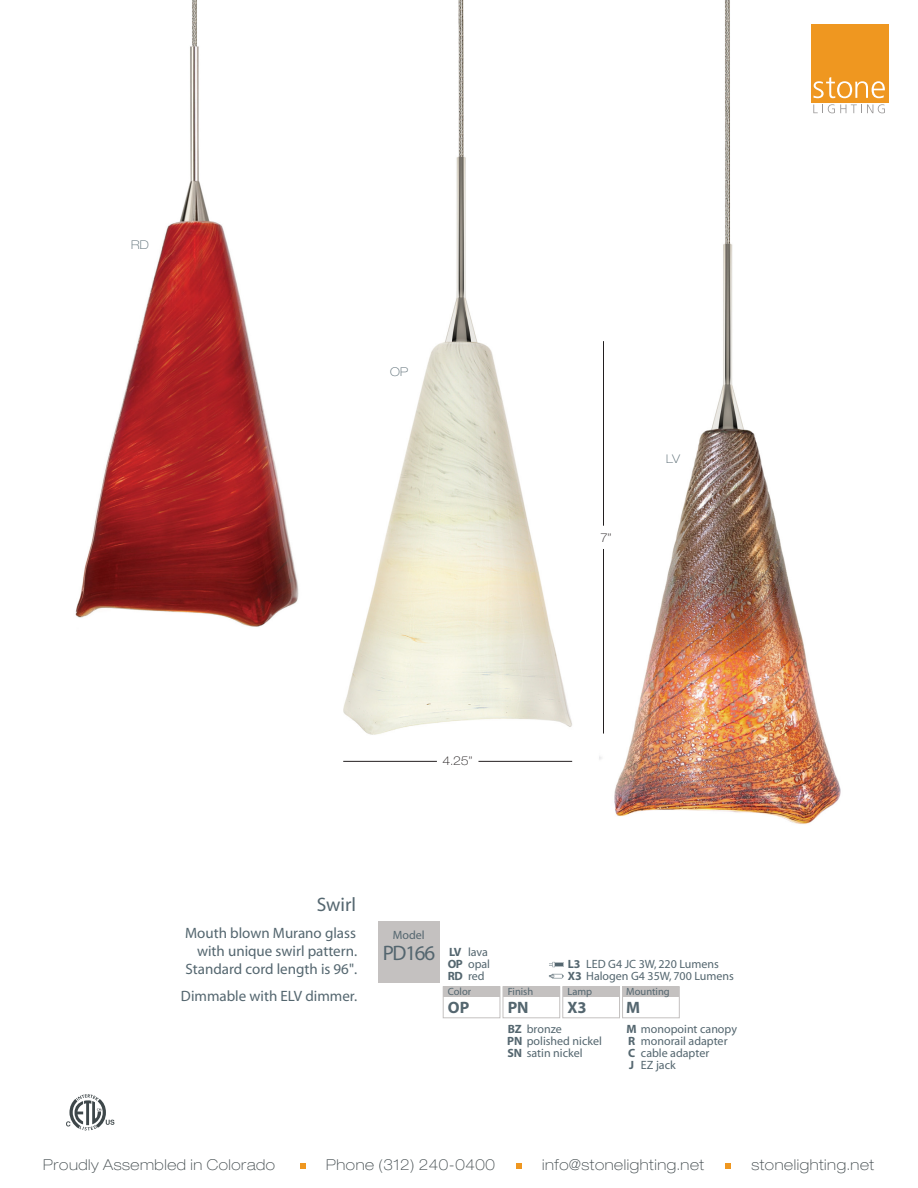
<style>
.page{position:relative;width:918px;height:1188px;background:#fff}
.page>*{position:absolute;margin:0;border:0;box-sizing:border-box;transform-origin:0 0}
.t1{font:21px "Myriad";letter-spacing:-.06em;color:#54666f}
.t2{font:19.5px "Myriad";color:#54666f}
.t3{font:700 16.5px "Myriad";color:#54666f}
.t4{font:15px/18px "Myriad";color:#54666f;text-align:right}
.t5{font:100 expanded 15px "Helvetica Neue LT Std";letter-spacing:.04em;color:#3f484b}
.t6{font:12px/12px "Myriad";color:#54666f}
.t7{font:100 expanded 12px "Helvetica Neue LT Std";color:#231f20}
.t8{font:100 expanded 12px "Helvetica Neue LT Std";color:#54666f}
.t9{font:700 12px "Myriad";color:#54666f}
.t10{font:10.5px "Myriad";color:#54666f}
.s1{font-weight:700}
</style>
<div class="page">
<img style="left:75px;top:0;width:224px;height:627px">
<img style="left:343px;top:0;width:230px;height:762px">
<img style="left:599px;top:0;width:266px;height:824px">
<div style="left:443px;top:986px;width:57px;height:32px;border:1px solid #c4c1c0"></div>
<div style="left:503px;top:986px;width:57px;height:32px;border:1px solid #c4c1c0"></div>
<div style="left:562px;top:986px;width:58px;height:32px;border:1px solid #c4c1c0"></div>
<div style="left:443px;top:987px;width:57px;height:10px;background:#c4c1c0"></div>
<div style="left:503px;top:987px;width:57px;height:10px;background:#c4c1c0"></div>
<div style="left:563px;top:987px;width:57px;height:10px;background:#c4c1c0"></div>
<div style="left:622px;top:986px;width:58px;height:32px;border:1px solid #c4c1c0"></div>
<div style="left:623px;top:987px;width:56px;height:10px;background:#c4c1c0"></div>
<div style="left:378px;top:921px;width:61px;height:62px;background:#c4c1c0"></div>
<svg style="left:549px;top:974px;width:15px;height:4px"></svg>
<svg style="left:549px;top:962px;width:15px;height:5px"></svg>
<svg style="left:66px;top:1094px;width:48px;height:37px"></svg>
<svg style="left:813px;top:104px;width:72px;height:9px"></svg>
<div style="left:811px;top:24px;width:78px;height:78px;background:#ef9720"></div>
<svg style="left:813px;top:77px;width:72px;height:21px"></svg>
<hr style="left:603px;top:341px;width:1px;height:185px;background:#231f20">
<hr style="left:603px;top:549px;width:1px;height:185px;background:#231f20">
<hr style="left:478px;top:761px;width:94px;height:1px;background:#231f20">
<hr style="left:343px;top:761px;width:94px;height:1px;background:#231f20">
<svg style="left:300px;top:1163px;width:6px;height:5px"></svg>
<svg style="left:516px;top:1163px;width:5px;height:5px"></svg>
<svg style="left:725px;top:1163px;width:6px;height:5px"></svg>
<p class="t8" style="left:131px;top:238px;width:19px">RD</p>
<p class="t8" style="left:390px;top:365px;width:20px">OP</p>
<p class="t7" style="left:600px;top:531px;width:13px">7”</p>
<p class="t8" style="left:666px;top:452px;width:16px">LV</p>
<p class="t7" style="left:443px;top:754px;width:32px">4.25”</p>
<h2 class="t2" style="left:317px;top:895px;width:41px">Swirl</h2>
<p class="t4" style="left:185px;top:925px;width:174px">Mouth blown Murano glass with unique swirl pattern.<br>Standard cord length is 96".</p>
<p class="t4" style="left:181px;top:988px;width:178px">Dimmable with ELV dimmer.</p>
<p class="t6" style="left:393px;top:929px;width:33px">Model</p>
<h1 class="t1" style="left:383px;top:942px;width:54px">PD166</h1>
<p class="t6" style="left:468px;top:947px;width:21px">lava</p>
<p class="t6" style="left:448px;top:947px;width:44px"><span class="s1">LV<br>OP</span> opal<br><span class="s1">RD</span> red</p>
<p class="t6" style="left:568px;top:959px;width:168px;text-align:center">LED G4 JC 3W, 220 Lumens<br><span class="s1">X3</span> Halogen G4 35W, 700 Lumens</p>
<p class="t9" style="left:568px;top:958px;width:14px">L3</p>
<p class="t10" style="left:448px;top:986px;width:25px">Color</p>
<p class="t10" style="left:508px;top:986px;width:27px">Finish</p>
<p class="t10" style="left:568px;top:986px;width:26px">Lamp</p>
<p class="t10" style="left:626px;top:986px;width:45px">Mounting</p>
<h3 class="t3" style="left:448px;top:999px;width:23px">OP</h3>
<h3 class="t3" style="left:508px;top:999px;width:22px">PN</h3>
<p class="t6" style="left:507px;top:1023px;width:96px"><span class="s1">BZ</span> bronze<br><span class="s1">PN</span> polished nickel<br><span class="s1">SN</span> satin nickel</p>
<p class="t6" style="left:627px;top:1023px;width:112px"><span class="s1">M</span> monopoint canopy<br><span class="s1">R<br>C<br>J</span></p>
<h3 class="t3" style="left:568px;top:999px;width:21px">X3</h3>
<h3 class="t3" style="left:626px;top:999px;width:15px">M</h3>
<p class="t6" style="left:641px;top:1035px;width:88px">monorail adapter cable adapter<br>EZ jack</p>
<p class="t5" style="left:43px;top:1155px;width:233px">Proudly Assembled in Colorado</p>
<p class="t5" style="left:326px;top:1155px;width:170px">Phone (312) 240-0400</p>
<p class="t5" style="left:542px;top:1155px;width:164px">info@stonelighting.net</p>
<p class="t5" style="left:751px;top:1155px;width:124px">stonelighting.net</p>
</div>
